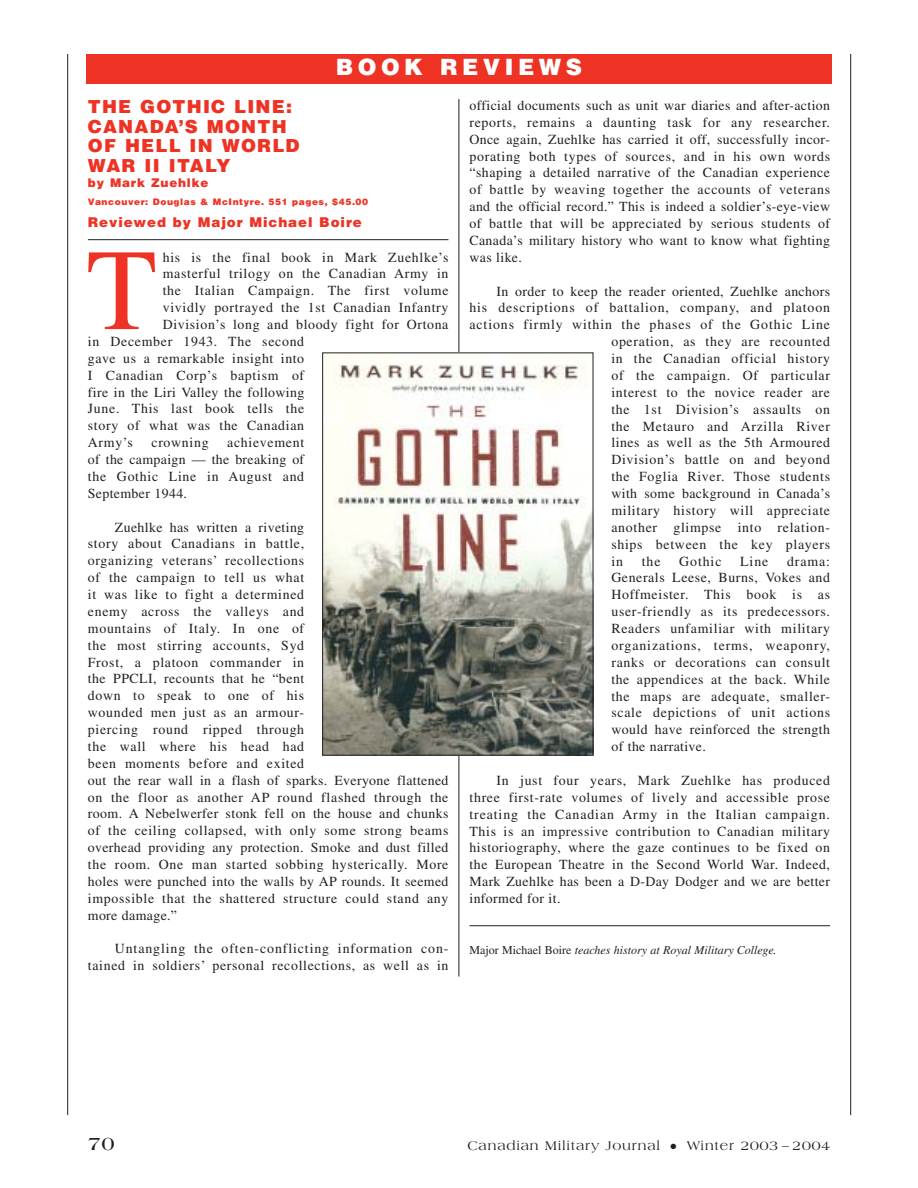
<style>
.page{position:relative;width:918px;height:1188px;background:#fff}
.page>*{position:absolute;margin:0;border:0;box-sizing:border-box;transform-origin:0 0}
.t1{font:115.8px "Times";color:#ee3224}
.t2{font:900 22.5px "Helvetica";letter-spacing:.2em;color:#fff}
.t3{font:700 19.5px "Americana";color:#231f20}
.t4{font:900 18px/19.5px "Helvetica";letter-spacing:.065em;color:#ee3224}
.t5{font:13.8px/16.8px "Times";letter-spacing:.05em;color:#231f20;text-align:justify}
.t6{font:13.8px "Times";letter-spacing:.025em;color:#231f20}
.t7{font:13.5px "Americana";letter-spacing:.065em;color:#231f20}
.t8{font:900 13.5px "Helvetica";letter-spacing:.065em;color:#ee3224}
.t9{font:italic 12px "Times";color:#231f20}
.t10{font:900 12px "Helvetica";letter-spacing:.065em;color:#ee3224}
.t11{font:900 9px "Helvetica";letter-spacing:.065em;color:#ee3224}
.s1{font-style:normal}
</style>
<div class="page">
<hr style="left:850px;top:54px;width:1px;height:1061px;background:#231f20">
<hr style="left:67px;top:54px;width:1px;height:1061px;background:#231f20">
<div style="left:86px;top:54px;width:746px;height:29px;background:#ee3224"></div>
<hr style="left:88px;top:239px;width:360px;height:1px;background:#231f20">
<hr style="left:470px;top:925px;width:360px;height:1px;background:#231f20">
<hr style="left:459px;top:99px;width:1px;height:877px;background:#231f20">
<img style="left:324px;top:354px;width:267px;height:400px">
<div style="left:322px;top:352px;width:271px;height:404px;border:1px solid #231f20"></div>
<h2 class="t2" style="left:336px;top:59px;width:248px">BOOK REVIEWS</h2>
<h3 class="t4" style="left:88px;top:99px;width:213px">THE GOTHIC LINE:<br>CANADA’S MONTH<br>OF HELL IN WORLD<br>WAR II ITALY</h3>
<p class="t10" style="left:88px;top:178px;width:122px">by Mark Zuehlke</p>
<p class="t11" style="left:88px;top:198px;width:282px">Vancouver: Douglas &amp; McIntyre. 551 pages, $45.00</p>
<p class="t8" style="left:88px;top:217px;width:275px">Reviewed by Major Michael Boire</p>
<h1 class="t1" style="left:86px;top:248px;width:72px">T</h1>
<p class="t5" style="left:163px;top:250px;width:287px">his is the final book in Mark Zuehlke’s</p>
<p class="t5" style="left:163px;top:267px;width:287px">masterful trilogy on the Canadian Army in</p>
<p class="t5" style="left:163px;top:284px;width:287px">the Italian Campaign. The first volume</p>
<p class="t5" style="left:163px;top:300px;width:287px">vividly portrayed the 1st Canadian Infantry</p>
<p class="t5" style="left:163px;top:317px;width:287px">Division’s long and bloody fight for Ortona</p>
<p class="t5" style="left:88px;top:334px;width:218px">in December 1943. The second</p>
<p class="t5" style="left:88px;top:351px;width:218px">gave us a remarkable insight into</p>
<p class="t5" style="left:88px;top:368px;width:218px">I Canadian Corp’s baptism of</p>
<p class="t6" style="left:88px;top:387px;width:218px">fire in the Liri Valley the following</p>
<p class="t5" style="left:88px;top:402px;width:218px">June. This last book tells the</p>
<p class="t5" style="left:88px;top:419px;width:218px">story of what was the Canadian</p>
<p class="t5" style="left:88px;top:435px;width:47px">Army’s</p>
<p class="t5" style="left:151px;top:435px;width:59px">crowning</p>
<p class="t5" style="left:88px;top:435px;width:218px;text-indent:139px">achievement of the campaign — the breaking of the Gothic Line in August and September 1944.</p>
<p class="t5" style="left:88px;top:520px;width:362px;text-align:left;text-indent:27px">Zuehlke has written a riveting<br>story about Canadians in battle,<br>organizing veterans’ recollections<br>of the campaign to tell us what<br>it was like to fight a determined<br>enemy across the valleys and<br>mountains of Italy. In one of<br>the most stirring accounts, Syd<br>Frost, a platoon commander in<br>the PPCLI, recounts that he “bent<br>down to speak to one of his<br>wounded men just as an armour-<br>piercing round ripped through<br>the wall where his head had<br>been moments before and exited<br>out the rear wall in a flash of sparks. Everyone flattened on the floor as another AP round flashed through the room. A Nebelwerfer stonk fell on the house and chunks of the ceiling collapsed, with only some strong beams overhead providing any protection. Smoke and dust filled the room. One man started sobbing hysterically. More holes were punched into the walls by AP rounds. It seemed impossible that the shattered structure could stand any more damage.”</p>
<p class="t5" style="left:88px;top:942px;width:362px;text-align:right">Untangling the often-conflicting information con&shy;tained in soldiers’ personal recollections, as well as in</p>
<p class="t5" style="left:469px;top:98px;width:362px">official documents such as unit war diaries and after-action reports, remains a daunting task for any researcher.<br>Once again, Zuehlke has carried it off, successfully incor&shy;porating both types of sources, and in his own words “shaping a detailed narrative of the Canadian experience of battle by weaving together the accounts of veterans and the official record.” This is indeed a soldier’s-eye-view of battle that will be appreciated by serious students of Canada’s military history who want to know what fighting was like.</p>
<p class="t6" style="left:496px;top:286px;width:335px">In order to keep the reader oriented, Zuehlke anchors</p>
<p class="t5" style="left:469px;top:301px;width:362px">his descriptions of battalion, company, and platoon</p>
<p class="t5" style="left:469px;top:318px;width:362px">actions firmly within the phases of the Gothic Line</p>
<p class="t5" style="left:611px;top:335px;width:220px">operation, as they are recounted</p>
<p class="t5" style="left:611px;top:351px;width:220px">in the Canadian official history</p>
<p class="t5" style="left:611px;top:368px;width:220px">of the campaign. Of particular</p>
<p class="t5" style="left:611px;top:385px;width:220px">interest to the novice reader are</p>
<p class="t5" style="left:611px;top:402px;width:220px">the 1st Division’s assaults on</p>
<p class="t5" style="left:611px;top:419px;width:220px">the Metauro and Arzilla River</p>
<p class="t5" style="left:611px;top:436px;width:220px">lines as well as the 5th Armoured</p>
<p class="t5" style="left:611px;top:453px;width:220px">Division’s battle on and beyond</p>
<p class="t5" style="left:611px;top:469px;width:220px">the Foglia River. Those students</p>
<p class="t6" style="left:611px;top:488px;width:220px">with some background in Canada’s</p>
<p class="t5" style="left:611px;top:503px;width:220px">military history will appreciate</p>
<p class="t5" style="left:611px;top:520px;width:220px">another glimpse into relation-</p>
<p class="t5" style="left:611px;top:537px;width:220px">ships between the key players</p>
<p class="t5" style="left:611px;top:554px;width:13px">in</p>
<p class="t5" style="left:642px;top:554px;width:20px">the</p>
<p class="t5" style="left:679px;top:554px;width:44px">Gothic</p>
<p class="t5" style="left:740px;top:554px;width:30px">Line</p>
<p class="t5" style="left:611px;top:554px;width:220px;text-indent:176px">drama:<br>Generals Leese, Burns, Vokes and Hoffmeister. This book is as user-friendly as its predecessors.<br>Readers unfamiliar with military organizations, terms, weaponry, ranks or decorations can consult the appendices at the back. While the maps are adequate, smaller&shy;scale depictions of unit actions would have reinforced the strength of the narrative.</p>
<p class="t5" style="left:469px;top:773px;width:362px;text-indent:27px">In just four years, Mark Zuehlke has produced three first-rate volumes of lively and accessible prose treating the Canadian Army in the Italian campaign.<br>This is an impressive contribution to Canadian military historiography, where the gaze continues to be fixed on the European Theatre in the Second World War. Indeed, Mark Zuehlke has been a D-Day Dodger and we are better informed for it.</p>
<p class="t9" style="left:470px;top:945px;width:309px"><span class="s1">Major Michael Boire</span> teaches history at Royal Military College.</p>
<h3 class="t3" style="left:88px;top:1135px;width:28px">70</h3>
<p class="t7" style="left:467px;top:1140px;width:364px">Canadian Military Journal ● Winter 2003 – 2004</p>
</div>
